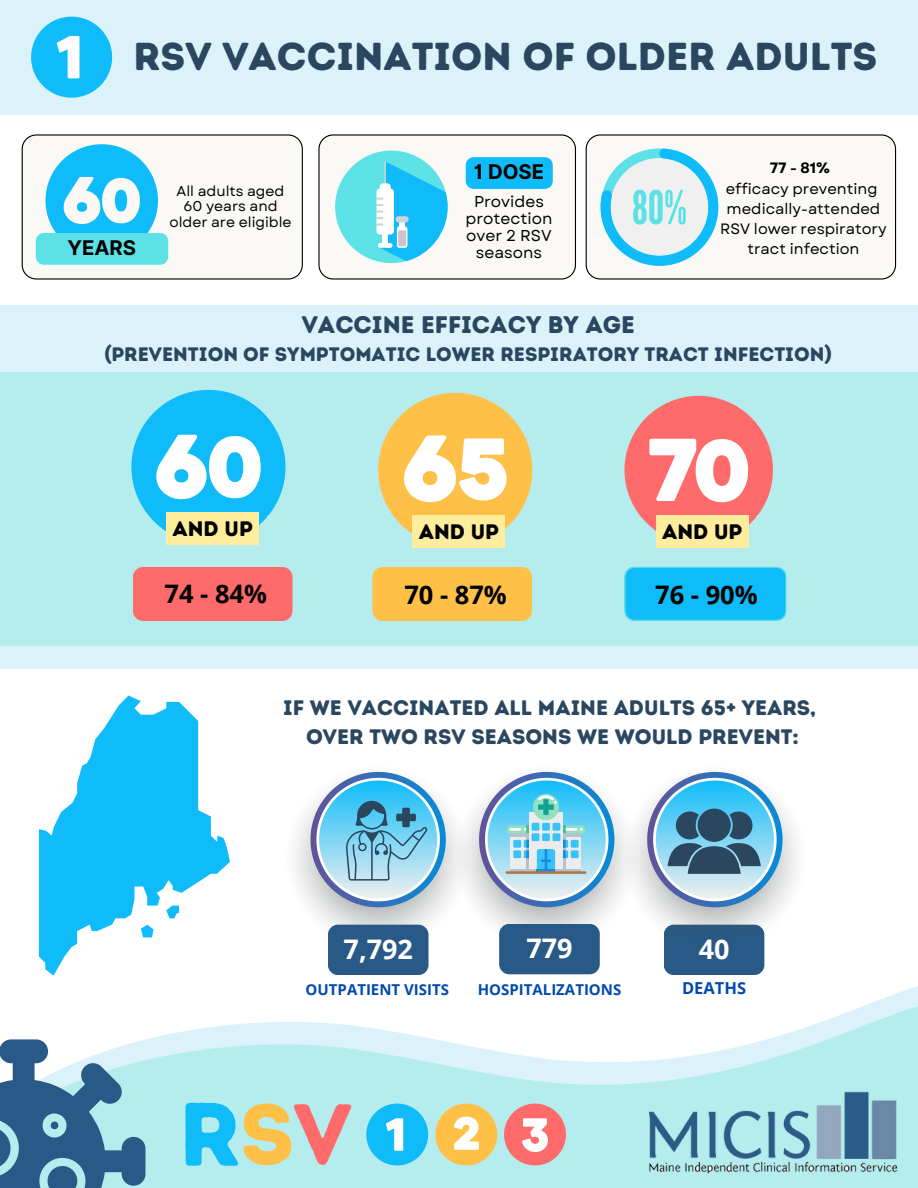
<style>
.page{position:relative;width:918px;height:1188px;background:#fff}
.page>*{position:absolute;margin:0;border:0;box-sizing:border-box;transform-origin:0 0}
.t1{font:89.7px "Intro Rust Base";color:#0fbcf9}
.t2{font:39px "Intro Rust Base";color:#2b4760}
.t3{font:700 27px "Open Sans";color:#fff}
.t4{font:700 25.5px "Open Sans";color:#000}
.t5{font:24px "Intro Rust Base";color:#2b4760}
.t6{font:21px "Intro Rust Base";color:#2b4760}
.t7{font:21px "Intro Rust Base";color:#000}
.t8{font:700 20.25px "Inter";color:#000}
.t9{font:19.5px "Intro Rust Base";color:#2b4760}
.t10{font:700 16.5px "Open Sans";color:#004aad}
.t11{font:15.75px/16.8px "Garet";color:#000;text-align:center}
.t12{font:15px/20.2px "Garet";color:#000;text-align:center}
.t13{font:700 15px "Open Sans";color:#004aad}
.t14{font:700 15px "Garet";color:#000}
.t15{font:14.25px/15.8px "Garet";color:#000;text-align:center}
.s1{font-size:85.8px;color:#ffc048}
.s2{font-size:85.8px;color:#ff6b6b}
</style>
<div class="page">
<svg style="left:38px;top:916px;width:880px;height:272px"></svg>
<svg style="left:366px;top:1104px;width:62px;height:61px;background:#48ccf7"></svg>
<svg style="left:435px;top:1104px;width:62px;height:61px;background:#efd285"></svg>
<svg style="left:504px;top:1104px;width:62px;height:61px;background:#ef9c9c"></svg>
<img style="left:595px;top:1016px;width:323px;height:172px">
<svg style="left:0;top:1039px;width:145px;height:149px;background:#6d98b4"></svg>
<div style="left:0;top:305px;width:918px;height:364px;background:#b5edef"></div>
<svg style="left:624px;top:396px;width:149px;height:148px"></svg>
<svg style="left:131px;top:390px;width:155px;height:141px"></svg>
<div style="left:586px;top:134px;width:310px;height:146px;background:#faf9f6"></div>
<div style="left:0;top:0;width:918px;height:114px;background:#dcf2fa"></div>
<svg style="left:31px;top:17px;width:81px;height:81px"></svg>
<svg style="left:378px;top:393px;width:154px;height:154px"></svg>
<svg style="left:600px;top:148px;width:118px;height:118px"></svg>
<div style="left:133px;top:567px;width:160px;height:54px;background:#ff6b6b;border-radius:10px"></div>
<div style="left:372px;top:567px;width:160px;height:54px;background:#ffc048;border-radius:10px"></div>
<svg style="left:624px;top:567px;width:162px;height:54px;background:#14bef7"></svg>
<img style="left:283px;top:771px;width:169px;height:181px">
<svg style="left:310px;top:772px;width:136px;height:135px;background:#8fc5e0"></svg>
<img style="left:452px;top:771px;width:168px;height:181px">
<svg style="left:479px;top:772px;width:135px;height:135px;background:#99cde4"></svg>
<img style="left:620px;top:771px;width:188px;height:181px">
<svg style="left:39px;top:696px;width:191px;height:280px;fill:#0fbcf9"></svg>
<div style="left:499px;top:924px;width:101px;height:50px;background:#295a87;border-radius:10px"></div>
<div style="left:328px;top:925px;width:101px;height:50px;background:#295a87;border-radius:10px"></div>
<div style="left:0;top:305px;width:918px;height:67px;background:#dcf2fa"></div>
<div style="left:0;top:646px;width:918px;height:23px;background:#dcf2fa"></div>
<svg style="left:647px;top:772px;width:136px;height:135px"></svg>
<div style="left:698px;top:809px;width:33px;height:33px;background:#2b4760;border-radius:50%"></div>
<svg style="left:22px;top:134px;width:281px;height:146px"></svg>
<svg style="left:318px;top:134px;width:258px;height:146px"></svg>
<div style="left:166px;top:513px;width:93px;height:32px;background:#ffed9e"></div>
<div style="left:413px;top:515px;width:92px;height:32px;background:#ffed9e"></div>
<div style="left:656px;top:515px;width:92px;height:32px;background:#ffed9e"></div>
<p class="t2" style="left:134px;top:33px;width:745px">RSV VACCINATION OF OLDER ADULTS</p>
<p class="t8" style="left:67px;top:236px;width:70px">YEARS</p>
<p class="t15" style="left:169px;top:183px;width:124px">All adults aged<br>60 years and older are eligible</p>
<p class="t8" style="left:474px;top:160px;width:72px">1 DOSE</p>
<p class="t11" style="left:466px;top:193px;width:88px">Provides protection over 2 RSV seasons</p>
<p class="t14" style="left:770px;top:157px;width:62px">77 - 81%</p>
<p class="t12" style="left:726px;top:178px;width:153px">efficacy preventing</p>
<p class="t12" style="left:720px;top:199px;width:168px">medically-attended<br>RSV lower respiratory tract infection</p>
<p class="t5" style="left:302px;top:310px;width:335px">VACCINE EFFICACY BY AGE</p>
<p class="t9" style="left:104px;top:343px;width:729px">(PREVENTION OF SYMPTOMATIC LOWER RESPIRATORY TRACT INFECTION)</p>
<p class="t7" style="left:173px;top:516px;width:82px">AND UP</p>
<p class="t4" style="left:165px;top:576px;width:104px">74 - 84%</p>
<p class="t7" style="left:419px;top:519px;width:82px">AND UP</p>
<p class="t7" style="left:662px;top:519px;width:82px">AND UP</p>
<p class="t4" style="left:404px;top:576px;width:104px">70 - 87%</p>
<p class="t4" style="left:655px;top:576px;width:104px">76 - 90%</p>
<p class="t6" style="left:283px;top:695px;width:534px">IF WE VACCINATED ALL MAINE ADULTS 65+ YEARS,</p>
<p class="t6" style="left:306px;top:724px;width:495px">OVER TWO RSV SEASONS WE WOULD PREVENT:</p>
<p class="t3" style="left:344px;top:930px;width:71px">7,792</p>
<p class="t13" style="left:306px;top:979px;width:145px">OUTPATIENT VISITS</p>
<p class="t3" style="left:526px;top:929px;width:48px">779</p>
<p class="t3" style="left:699px;top:930px;width:32px">40</p>
<p class="t13" style="left:478px;top:979px;width:145px">HOSPITALIZATIONS</p>
<p class="t10" style="left:682px;top:976px;width:66px">DEATHS</p>
<p class="t1" style="left:179px;top:1080px;width:174px">R<span class="s1">S</span><span class="s2">V</span></p>
</div>
